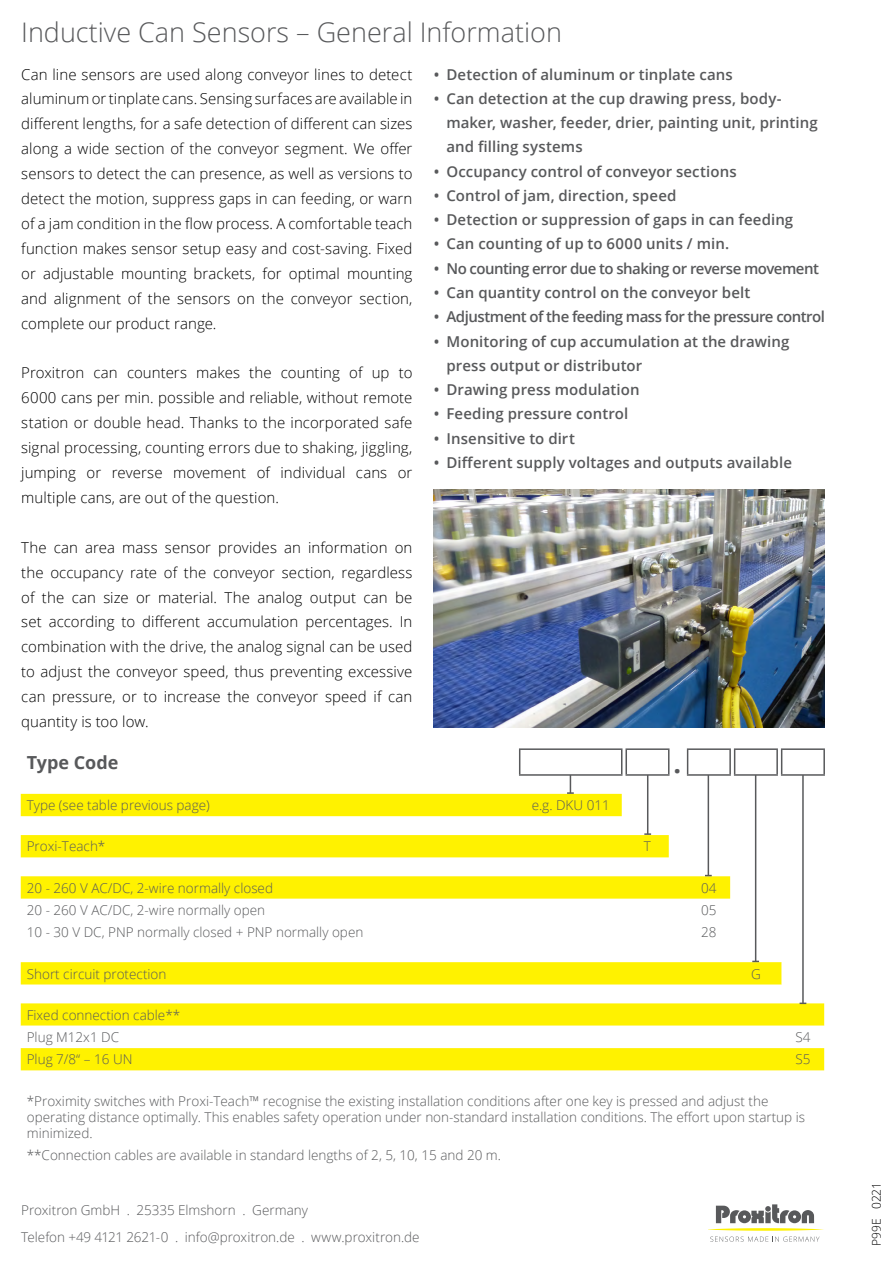
<style>
.page{position:relative;width:893px;height:1263px;background:#fff}
.page>*{position:absolute;margin:0;border:0;box-sizing:border-box;transform-origin:0 0}
.t1{font:300 27px "Open Sans";color:#58595b}
.t2{font:700 27px "Open Sans";color:#58595b}
.t3{font:700 18px "Open Sans";color:#58595b}
.t4{font:300 15px/24.9px "Open Sans";letter-spacing:.005em;color:#000;text-align:justify}
.t5{font:600 15px/24.3px "Open Sans";letter-spacing:.005em;color:#58595b}
.t6{font:600 15px "Open Sans";letter-spacing:-.035em;color:#58595b}
.t7{font:300 13.5px/16.2px "Open Sans";color:#58595b}
.t8{font:300 12px "Open Sans";color:#000}
</style>
<div class="page">
<svg style="left:709px;top:1204px;width:115px;height:38px"></svg>
<svg style="left:21px;top:749px;width:762px;height:45px"></svg>
<svg style="left:21px;top:794px;width:803px;height:276px"></svg>
<svg style="left:21px;top:962px;width:803px;height:86px"></svg>
<hr style="left:519px;top:748px;width:103px;height:2px;background:#58595b">
<svg style="left:519px;top:750px;width:1px;height:24px"></svg>
<svg style="left:621px;top:750px;width:1px;height:24px"></svg>
<hr style="left:519px;top:774px;width:103px;height:2px;background:#58595b">
<hr style="left:625px;top:748px;width:44px;height:2px;background:#58595b">
<hr style="left:625px;top:750px;width:2px;height:24px;background:#58595b">
<svg style="left:668px;top:750px;width:1px;height:24px"></svg>
<hr style="left:625px;top:774px;width:44px;height:2px;background:#58595b">
<hr style="left:687px;top:748px;width:44px;height:2px;background:#58595b">
<svg style="left:687px;top:750px;width:1px;height:24px"></svg>
<hr style="left:729px;top:750px;width:2px;height:24px;background:#58595b">
<hr style="left:687px;top:774px;width:44px;height:2px;background:#58595b">
<hr style="left:734px;top:748px;width:44px;height:2px;background:#58595b">
<svg style="left:734px;top:750px;width:1px;height:24px"></svg>
<hr style="left:776px;top:750px;width:2px;height:24px;background:#58595b">
<hr style="left:734px;top:774px;width:44px;height:2px;background:#58595b">
<hr style="left:781px;top:748px;width:44px;height:2px;background:#58595b">
<svg style="left:781px;top:750px;width:1px;height:24px"></svg>
<hr style="left:823px;top:750px;width:2px;height:24px;background:#58595b">
<hr style="left:781px;top:774px;width:44px;height:2px;background:#58595b">
<svg style="left:567px;top:775px;width:7px;height:19px"></svg>
<hr style="left:647px;top:775px;width:1px;height:59px;background:#58595b">
<svg style="left:644px;top:833px;width:7px;height:2px"></svg>
<hr style="left:708px;top:775px;width:1px;height:100px;background:#58595b">
<hr style="left:755px;top:775px;width:1px;height:186px;background:#58595b">
<hr style="left:802px;top:775px;width:2px;height:228px;background:#58595b">
<svg style="left:800px;top:1002px;width:6px;height:2px"></svg>
<img style="left:434px;top:489px;width:391px;height:238px">
<h1 class="t1" style="left:21px;top:14px;width:542px">Inductive Can Sensors – General Information</h1>
<p class="t5" style="left:434px;top:62px;width:301px">• Detection of aluminum or tinplate cans</p>
<p class="t5" style="left:446px;top:86px;width:373px;text-indent:-13px">• Can detection at the cup drawing press, body&shy;maker, washer, feeder, drier, painting unit, printing and filling systems</p>
<p class="t5" style="left:434px;top:159px;width:304px">• Occupancy control of conveyor sections</p>
<p class="t5" style="left:434px;top:183px;width:244px">• Control of jam, direction, speed</p>
<p class="t5" style="left:434px;top:207px;width:361px">• Detection or suppression of gaps in can feeding</p>
<p class="t5" style="left:434px;top:231px;width:297px">• Can counting of up to 6000 units / min.</p>
<p class="t6" style="left:434px;top:258px;width:387px">• No counting error due to shaking or reverse movement</p>
<p class="t5" style="left:434px;top:280px;width:318px">• Can quantity control on the conveyor belt</p>
<p class="t6" style="left:434px;top:306px;width:393px">• Adjustment of the feeding mass for the pressure control</p>
<p class="t5" style="left:446px;top:329px;width:344px;text-indent:-13px">• Monitoring of cup accumulation at the drawing press output or distributor</p>
<p class="t5" style="left:434px;top:377px;width:207px">• Drawing press modulation</p>
<p class="t5" style="left:434px;top:401px;width:196px">• Feeding pressure control</p>
<p class="t5" style="left:434px;top:426px;width:143px">• Insensitive to dirt</p>
<p class="t5" style="left:434px;top:450px;width:360px">• Different supply voltages and outputs available</p>
<p class="t4" style="left:21px;top:61px;width:393px">Can line sensors are used along conveyor lines to detect aluminum or tinplate cans. Sensing surfaces are available in different lengths, for a safe detection of different can sizes along a wide section of the conveyor segment. We offer sensors to detect the can presence, as well as versions to detect the motion, suppress gaps in can feeding, or warn of a jam condition in the flow process. A comfortable teach function makes sensor setup easy and cost-saving. Fixed or adjustable mounting brackets, for optimal mounting and alignment of the sensors on the conveyor section, complete our product range.</p>
<p class="t4" style="left:21px;top:360px;width:393px">Proxitron can counters makes the counting of up to 6000 cans per min. possible and reliable, without remote station or double head. Thanks to the incorporated safe signal processing, counting errors due to shaking, jiggling, jumping or reverse movement of individual cans or multiple cans, are out of the question.</p>
<p class="t4" style="left:21px;top:534px;width:393px">The can area mass sensor provides an information on the occupancy rate of the conveyor section, regardless of the can size or material. The analog output can be set according to different accumulation percentages. In combination with the drive, the analog signal can be used to adjust the conveyor speed, thus preventing excessive can pressure, or to increase the conveyor speed if can quantity is too low.</p>
<p class="t3" style="left:27px;top:750px;width:93px">Type Code</p>
<p class="t7" style="left:27px;top:797px;width:185px">Type (see table previous page)</p>
<p class="t7" style="left:532px;top:797px;width:80px">e.g. DKU 011</p>
<p class="t7" style="left:27px;top:838px;width:80px">Proxi-Teach*</p>
<p class="t7" style="left:644px;top:838px;width:9px">T</p>
<p class="t7" style="left:27px;top:879px;width:248px">20 - 260 V AC/DC, 2-wire normally closed</p>
<p class="t7" style="left:701px;top:879px;width:17px">04</p>
<p class="t7" style="left:27px;top:901px;width:240px">20 - 260 V AC/DC, 2-wire normally open</p>
<p class="t7" style="left:701px;top:901px;width:17px">05</p>
<p class="t7" style="left:27px;top:924px;width:338px">10 - 30 V DC, PNP normally closed + PNP normally open</p>
<p class="t7" style="left:701px;top:924px;width:17px">28</p>
<p class="t7" style="left:27px;top:965px;width:141px">Short circuit protection</p>
<p class="t7" style="left:751px;top:965px;width:11px">G</p>
<p class="t7" style="left:27px;top:1003px;width:155px;line-height:22.4px">Fixed connection cable**<br>Plug M12x1 DC</p>
<h1 class="t2" style="left:673px;top:744px;width:9px">.</h1>
<p class="t7" style="left:795px;top:1029px;width:17px">S4</p>
<p class="t7" style="left:27px;top:1051px;width:107px">Plug 7/8“ – 16 UN</p>
<p class="t7" style="left:795px;top:1051px;width:17px">S5</p>
<p class="t7" style="left:27px;top:1092px;width:780px">*Proximity switches with Proxi-Teach™ recognise the existing installation conditions after one key is pressed and adjust the operating distance optimally. This enables safety operation under non-standard installation conditions. The effort upon startup is minimized.</p>
<p class="t7" style="left:27px;top:1147px;width:476px">**Connection cables are available in standard lengths of 2, 5, 10, 15 and 20 m.</p>
<p class="t7" style="left:21px;top:1196px;width:400px;line-height:27px">Proxitron GmbH . 25335 Elmshorn . Germany<br>Telefon +49 4121 2621-0 . info@proxitron.de . www.proxitron.de</p>
<p class="t8" style="left:868px;top:1246px;width:66px;rotate:-90deg">P99E 0221</p>
</div>
